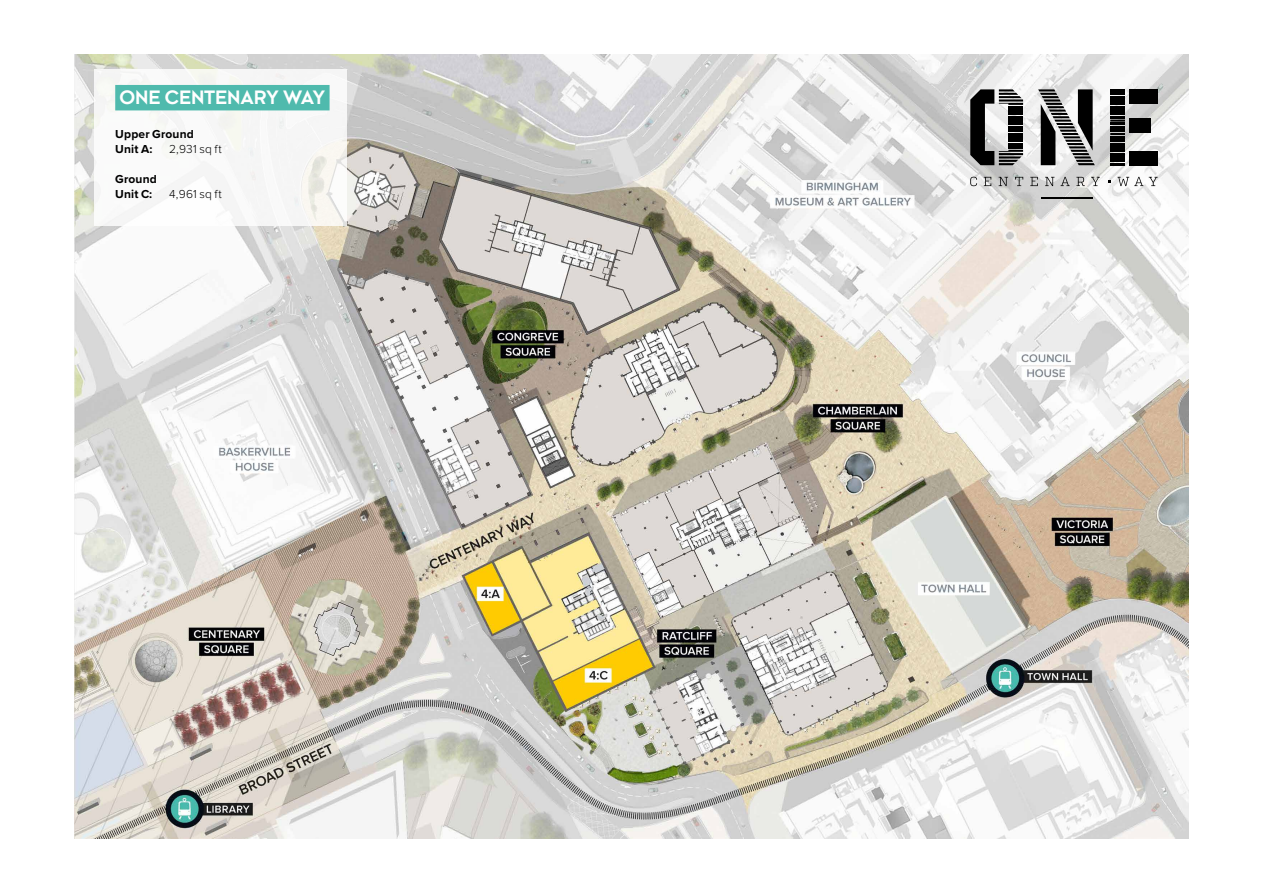
<style>
.page{position:relative;width:1263px;height:893px;background:#fff}
.page>*{position:absolute;margin:0;border:0;box-sizing:border-box;transform-origin:0 0}
.t1{font:700 18px "Kessel 105";letter-spacing:.01em;color:#fff}
.t2{font:700 12px/15px "Proxima Nova";letter-spacing:.01em;color:#000}
.t3{font:300 12px "Proxima Nova";letter-spacing:.02em;color:#000}
</style>
<div class="page">
<img style="left:74px;top:54px;width:1115px;height:785px">
<div style="left:94px;top:69px;width:253px;height:156px;background:#f8f8f6"></div>
<div style="left:115px;top:85px;width:215px;height:25px;background:#4fbaad"></div>
<svg style="left:970px;top:177px;width:7px;height:9px"></svg>
<svg style="left:984px;top:177px;width:7px;height:9px"></svg>
<svg style="left:999px;top:177px;width:9px;height:9px"></svg>
<svg style="left:1015px;top:177px;width:8px;height:9px"></svg>
<svg style="left:1030px;top:177px;width:8px;height:9px"></svg>
<svg style="left:1045px;top:177px;width:9px;height:9px"></svg>
<svg style="left:1060px;top:177px;width:10px;height:9px"></svg>
<svg style="left:1076px;top:177px;width:9px;height:9px"></svg>
<svg style="left:1091px;top:177px;width:9px;height:9px"></svg>
<svg style="left:1117px;top:177px;width:26px;height:9px"></svg>
<svg style="left:1149px;top:177px;width:9px;height:9px"></svg>
<svg style="left:970px;top:89px;width:53px;height:76px;background:#656565"></svg>
<svg style="left:1038px;top:89px;width:57px;height:76px"></svg>
<svg style="left:1110px;top:89px;width:15px;height:76px"></svg>
<div style="left:1129px;top:89px;width:29px;height:15px;background:#000"></div>
<div style="left:1129px;top:151px;width:29px;height:14px;background:#000"></div>
<div style="left:1129px;top:118px;width:22px;height:14px;background:#000"></div>
<hr style="left:1041px;top:197px;width:52px;height:1px;background:#000">
<h1 class="t1" style="left:119px;top:87px;width:207px">ONE CENTENARY WAY</h1>
<p class="t2" style="left:115px;top:127px;width:80px">Upper Ground<br>Unit A:</p>
<p class="t3" style="left:169px;top:142px;width:54px">2,931 sq ft</p>
<p class="t2" style="left:115px;top:172px;width:43px">Ground<br>Unit C:</p>
<p class="t3" style="left:169px;top:187px;width:54px">4,961 sq ft</p>
</div>
